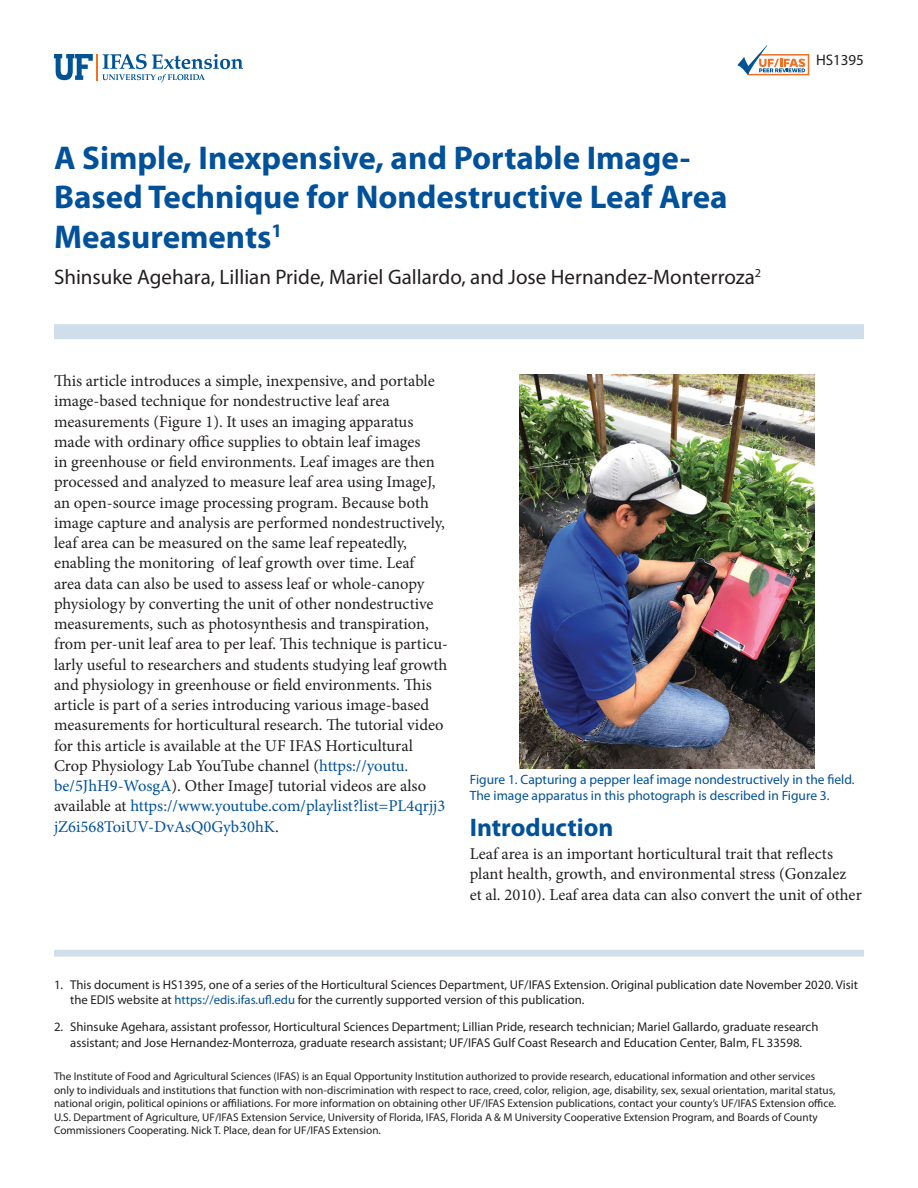
<style>
.page{position:relative;width:918px;height:1188px;background:#fff}
.page>*{position:absolute;margin:0;border:0;box-sizing:border-box;transform-origin:0 0}
.TitleRegular{font:700 33px/39.6px "Myriad Pro";color:#01519a}
.SectionHeading0{font:700 25.5px "Myriad Pro";color:#01519a}
.Author{font:21px "Myriad Pro";color:#231f20}
.Paragraph{font:16.5px/20.2px "Minion Pro";color:#231f20}
.PubNumber{font:15.3px "Myriad Pro";color:#231f20}
.t1{font:13.5px/16.5px "Myriad Pro";color:#01519a}
.t2{font:12.75px/15.3px "Myriad Pro";color:#231f20}
.Disclaimer{font:11.25px/13.5px "Myriad Pro";color:#231f20}
.s1{color:#01519a}
</style>
<div class="page">
<svg style="left:54px;top:54px;width:189px;height:28px"></svg>
<div style="left:54px;top:324px;width:810px;height:15px;background:#d0deeb"></div>
<div style="left:54px;top:950px;width:810px;height:7px;background:#d0deeb"></div>
<img style="left:519px;top:374px;width:296px;height:394px">
<svg style="left:737px;top:45px;width:72px;height:30px"></svg>
<p class="TitleRegular" style="left:54px;top:137px;width:675px">A Simple, Inexpensive, and Portable Image-<br>Based Technique for Nondestructive Leaf Area<br>Measurements<sup>1</sup></p>
<p class="Author" style="left:54px;top:264px;width:709px">Shinsuke Agehara, Lillian Pride, Mariel Gallardo, and Jose Hernandez-Monterroza<sup>2</sup></p>
<p class="PubNumber" style="left:816px;top:51px;width:49px">HS1395</p>
<p class="Paragraph" style="left:54px;top:371px;width:396px">This article introduces a simple, inexpensive, and portable image-based technique for nondestructive leaf area measurements (Figure 1). It uses an imaging apparatus made with ordinary office supplies to obtain leaf images<br>in greenhouse or field environments. Leaf images are then processed and analyzed to measure leaf area using ImageJ, an open-source image processing program. Because both image capture and analysis are performed nondestructively, leaf area can be measured on the same leaf repeatedly, enabling the monitoring of leaf growth over time. Leaf<br>area data can also be used to assess leaf or whole-canopy physiology by converting the unit of other nondestructive measurements, such as photosynthesis and transpiration, from per-unit leaf area to per leaf. This technique is particu&shy;larly useful to researchers and students studying leaf growth and physiology in greenhouse or field environments. This article is part of a series introducing various image-based measurements for horticultural research. The tutorial video for this article is available at the UF IFAS Horticultural Crop Physiology Lab YouTube channel (<span class="s1">https://youtu. be/5JhH9-WosgA</span>). Other ImageJ tutorial videos are also available at <span class="s1">https://www.youtube.com/playlist?list=PL4qrjj3 jZ6i568ToiUV-DvAsQ0Gyb30hK</span>.</p>
<p class="t1" style="left:470px;top:771px;width:386px">Figure 1. Capturing a pepper leaf image nondestructively in the field.<br>The image apparatus in this photograph is described in Figure 3.</p>
<p class="SectionHeading0" style="left:470px;top:810px;width:145px">Introduction</p>
<p class="Paragraph" style="left:470px;top:844px;width:394px">Leaf area is an important horticultural trait that reflects plant health, growth, and environmental stress (Gonzalez et al. 2010). Leaf area data can also convert the unit of other</p>
<p class="t2" style="left:70px;top:977px;width:789px;text-indent:-16px">1. This document is HS1395, one of a series of the Horticultural Sciences Department, UF/IFAS Extension. Original publication date November 2020. Visit the EDIS website at <span class="s1">https://edis.ifas.ufl.edu</span> for the currently supported version of this publication.</p>
<p class="t2" style="left:54px;top:1019px;width:766px;text-align:center">2. Shinsuke Agehara, assistant professor, Horticultural Sciences Department; Lillian Pride, research technician; Mariel Gallardo, graduate research assistant; and Jose Hernandez-Monterroza, graduate research assistant; UF/IFAS Gulf Coast Research and Education Center, Balm, FL 33598.</p>
<p class="Disclaimer" style="left:54px;top:1069px;width:784px">The Institute of Food and Agricultural Sciences (IFAS) is an Equal Opportunity Institution authorized to provide research, educational information and other services only to individuals and institutions that function with non-discrimination with respect to race, creed, color, religion, age, disability, sex, sexual orientation, marital status, national origin, political opinions or affiliations. For more information on obtaining other UF/IFAS Extension publications, contact your county’s UF/IFAS Extension office.<br>U.S. Department of Agriculture, UF/IFAS Extension Service, University of Florida, IFAS, Florida A &amp; M University Cooperative Extension Program, and Boards of County Commissioners Cooperating. Nick T. Place, dean for UF/IFAS Extension.</p>
</div>
